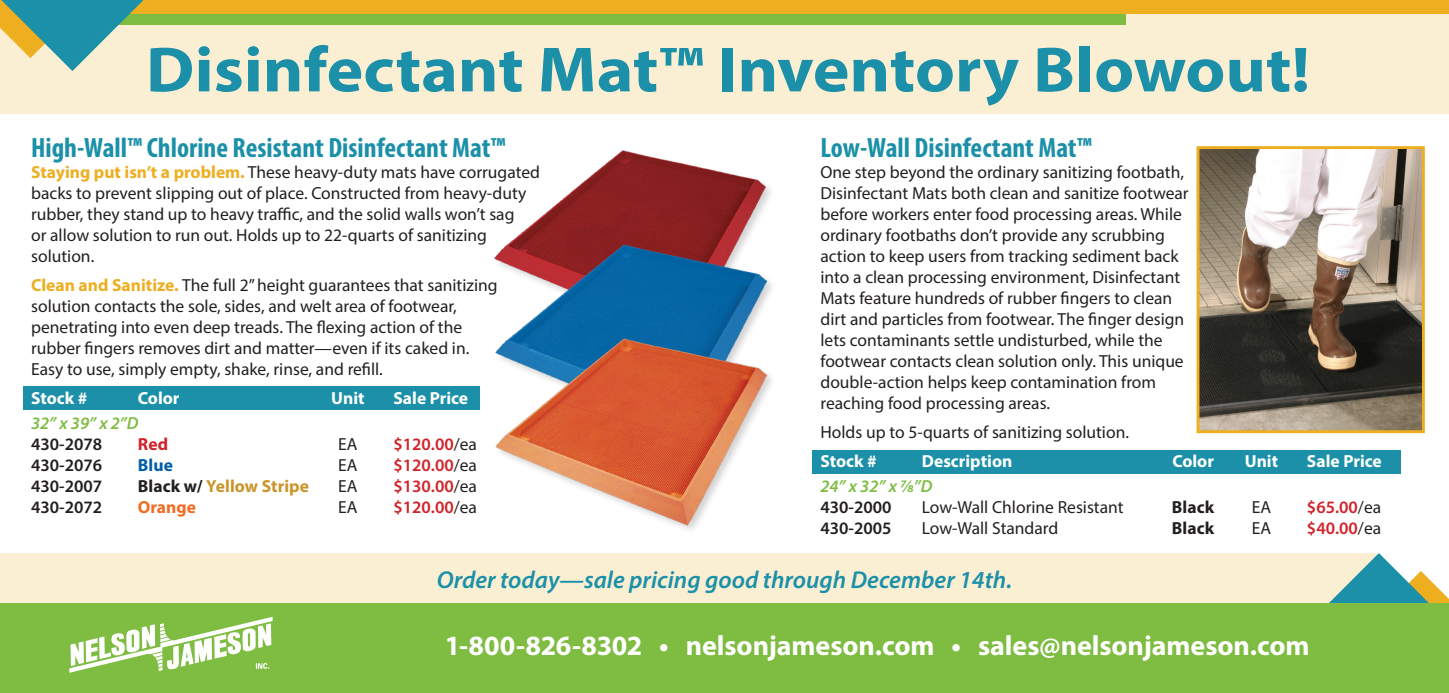
<style>
.page{position:relative;width:1449px;height:693px;background:#fff}
.page>*{position:absolute;margin:0;border:0;box-sizing:border-box;transform-origin:0 0}
.Heading{font:700 64.4px "Myriad Pro";color:#1b90a8;scale:1.08 1}
.Heading-2{font:700 condensed 28px "Myriad Pro";color:#1b90a8}
.t1{font:700 28px "Myriad Pro";letter-spacing:-.005em;color:#fff}
.Heading-3{font:italic 600 24.5px "Myriad Pro";color:#1b90a8}
.Text{font:17.5px/21px "Myriad Pro";color:#231f20}
.Chart_Heading{font:700 17.5px "Myriad Pro";color:#fff}
.Chart{font:600 17.5px "Myriad Pro";color:#d1232a}
.Chart-2{font:17.5px "Myriad Pro";color:#231f20}
.Chart-3{font:600 17.5px "Myriad Pro";color:#231f20}
.Subheading{font:italic 600 17.5px "Myriad Pro";color:#7ebc42}
.Chart-4{font:700 17.5px "Myriad Pro";letter-spacing:.005em;color:#ca952a}
.Chart-5{font:700 17.5px "Myriad Pro";letter-spacing:.005em;color:#231f20}
.Chart-6{font:700 17.5px "Myriad Pro";color:#f36c23}
.Chart-7{font:700 17.5px "Myriad Pro";color:#015da8}
.Chart-8{font:700 17.5px "Myriad Pro";color:#d1232a}
.s1{font-weight:700;color:#edae20}
.s2{font-weight:400;color:#231f20}
.s3{color:#231f20}
</style>
<div class="page">
<div style="left:0;top:553px;width:1377px;height:50px;background:#fbefd3"></div>
<svg style="left:1239px;top:553px;width:210px;height:51px"></svg>
<div style="left:0;top:604px;width:1449px;height:89px;background:#7ebc42"></div>
<div style="left:0;top:0;width:1449px;height:113px;background:#fbefd3"></div>
<div style="left:0;top:13px;width:1125px;height:12px;background:#7ebc42"></div>
<div style="left:0;top:0;width:1449px;height:13px;background:#edae20"></div>
<svg style="left:0;top:0;width:180px;height:71px"></svg>
<svg style="left:69px;top:617px;width:204px;height:56px"></svg>
<img style="left:1201px;top:150px;width:220px;height:279px">
<div style="left:1197px;top:146px;width:228px;height:287px;border:3px solid #edae20"></div>
<div style="left:812px;top:450px;width:589px;height:23px;background:#1b90a8"></div>
<img style="left:494px;top:150px;width:278px;height:380px">
<div style="left:24px;top:386px;width:456px;height:24px;background:#1b90a8"></div>
<p class="Heading" style="left:146px;top:28px;width:1079px">Disinfectant Mat™ Inventory Blowout!</p>
<p class="Heading-2" style="left:31px;top:130px;width:476px">High-Wall™ Chlorine Resistant Disinfectant Mat™</p>
<p class="Text" style="left:31px;top:161px;width:510px"><span class="s1">Staying put isn’t a problem.</span> These heavy-duty mats have corrugated backs to prevent slipping out of place. Constructed from heavy-duty rubber, they stand up to heavy traffic, and the solid walls won’t sag<br>or allow solution to run out. Holds up to 22-quarts of sanitizing solution.</p>
<p class="Text" style="left:31px;top:274px;width:468px"><span class="s1">Clean and Sanitize.</span> The full 2” height guarantees that sanitizing solution contacts the sole, sides, and welt area of footwear, penetrating into even deep treads. The flexing action of the rubber fingers removes dirt and matter—even if its caked in.<br>Easy to use, simply empty, shake, rinse, and refill.</p>
<p class="Chart_Heading" style="left:31px;top:387px;width:58px">Stock #</p>
<p class="Chart_Heading" style="left:138px;top:387px;width:43px">Color</p>
<p class="Chart_Heading" style="left:331px;top:387px;width:35px">Unit</p>
<p class="Chart_Heading" style="left:393px;top:387px;width:76px">Sale Price</p>
<p class="Subheading" style="left:31px;top:412px;width:109px">32” x 39” x 2”D</p>
<p class="Chart-3" style="left:31px;top:433px;width:73px">430-2078</p>
<p class="Chart-8" style="left:138px;top:433px;width:32px">Red</p>
<p class="Chart-2" style="left:338px;top:434px;width:21px">EA</p>
<p class="Chart" style="left:393px;top:433px;width:85px">$120.00<span class="s2">/ea</span></p>
<p class="Chart-3" style="left:31px;top:454px;width:73px">430-2076</p>
<p class="Chart-7" style="left:138px;top:454px;width:37px">Blue</p>
<p class="Chart-2" style="left:338px;top:455px;width:21px">EA</p>
<p class="Chart" style="left:393px;top:454px;width:85px">$120.00<span class="s2">/ea</span></p>
<p class="Chart-3" style="left:31px;top:475px;width:73px">430-2007</p>
<p class="Chart-4" style="left:138px;top:475px;width:173px"><span class="s3">Black w/</span> Yellow Stripe</p>
<p class="Chart-2" style="left:338px;top:476px;width:21px">EA</p>
<p class="Chart" style="left:393px;top:475px;width:85px">$130.00<span class="s2">/ea</span></p>
<p class="Chart-3" style="left:31px;top:496px;width:73px">430-2072</p>
<p class="Chart-6" style="left:138px;top:496px;width:60px">Orange</p>
<p class="Chart-2" style="left:338px;top:497px;width:21px">EA</p>
<p class="Chart" style="left:393px;top:496px;width:85px">$120.00<span class="s2">/ea</span></p>
<p class="Heading-2" style="left:820px;top:130px;width:273px">Low-Wall Disinfectant Mat™</p>
<p class="Text" style="left:820px;top:161px;width:370px">One step beyond the ordinary sanitizing footbath, Disinfectant Mats both clean and sanitize footwear before workers enter food processing areas. While ordinary footbaths don’t provide any scrubbing action to keep users from tracking sediment back into a clean processing environment, Disinfectant Mats feature hundreds of rubber fingers to clean dirt and particles from footwear. The finger design lets contaminants settle undisturbed, while the footwear contacts clean solution only. This unique double-action helps keep contamination from reaching food processing areas.</p>
<p class="Text" style="left:820px;top:421px;width:310px">Holds up to 5-quarts of sanitizing solution.</p>
<p class="Chart_Heading" style="left:820px;top:450px;width:58px">Stock #</p>
<p class="Chart_Heading" style="left:922px;top:450px;width:92px">Description</p>
<p class="Chart_Heading" style="left:1172px;top:450px;width:43px">Color</p>
<p class="Chart_Heading" style="left:1245px;top:450px;width:35px">Unit</p>
<p class="Chart_Heading" style="left:1307px;top:450px;width:76px">Sale Price</p>
<p class="Subheading" style="left:820px;top:475px;width:114px">24” x 32” x 7/8”D</p>
<p class="Chart-3" style="left:820px;top:496px;width:73px">430-2000</p>
<p class="Chart-2" style="left:922px;top:497px;width:203px">Low-Wall Chlorine Resistant</p>
<p class="Chart-5" style="left:1172px;top:496px;width:44px">Black</p>
<p class="Chart-2" style="left:1252px;top:497px;width:21px">EA</p>
<p class="Chart" style="left:1307px;top:496px;width:76px">$65.00<span class="s2">/ea</span></p>
<p class="Chart-3" style="left:820px;top:517px;width:73px">430-2005</p>
<p class="Chart-2" style="left:922px;top:518px;width:138px">Low-Wall Standard</p>
<p class="Chart-5" style="left:1172px;top:517px;width:44px">Black</p>
<p class="Chart-2" style="left:1252px;top:518px;width:21px">EA</p>
<p class="Chart" style="left:1307px;top:517px;width:76px">$40.00<span class="s2">/ea</span></p>
<p class="Heading-3" style="left:437px;top:564px;width:577px">Order today—sale pricing good through December 14th.</p>
<p class="t1" style="left:445px;top:628px;width:866px">1-800-826-8302 • nelsonjameson.com • sales@nelsonjameson.com</p>
</div>
